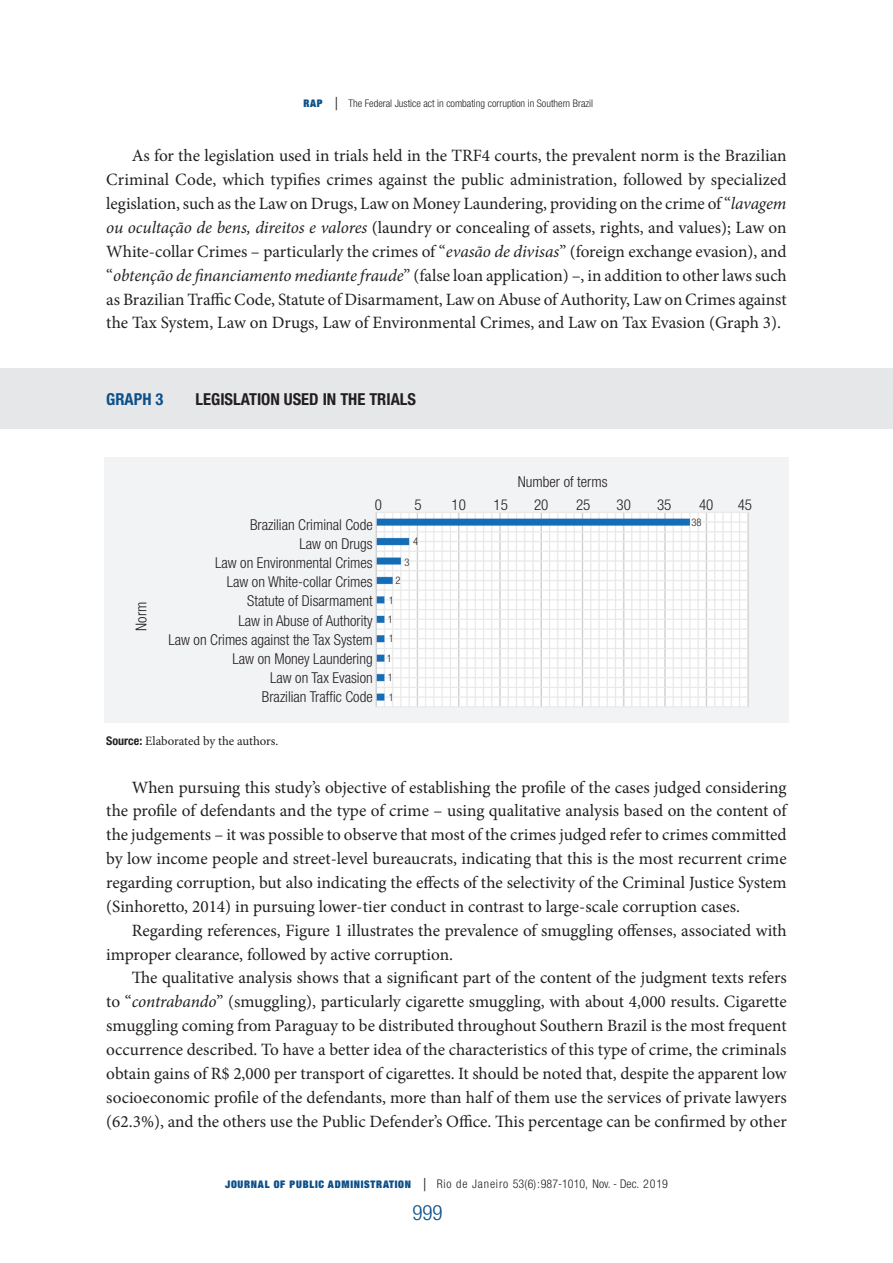
<style>
.page{position:relative;width:893px;height:1263px;background:#fff}
.page>*{position:absolute;margin:0;border:0;box-sizing:border-box;transform-origin:0 0}
.t1{font:300 condensed 21px "Helvetica Neue LT Std";color:#0c4f89}
.t2{font:17.25px/23.9px "Minion Pro";color:#231f20;text-align:justify}
.t3{font:700 condensed 16.5px "Helvetica Neue LT Std";color:#231f20}
.t4{font:700 condensed 16.5px "Helvetica Neue LT Std";color:#0c4f89}
.t5{font:300 condensed 15px/19.2px "Helvetica Neue LT Std";color:#231f20;text-align:right}
.t6{font:12.75px "Minion Pro";letter-spacing:-.005em;color:#231f20}
.t7{font:300 condensed 12px "Helvetica Neue LT Std";letter-spacing:.035em;color:#231f20}
.t8{font:300 condensed 10.5px/19.6px "Helvetica Neue LT Std";color:#231f20;text-align:justify}
.s1{font-family:"Helvetica Neue";font-weight:900;font-stretch:expanded;color:#0c4f89}
.s2{font-size:18px}
.s3{font-style:italic}
.s4{font-family:"Helvetica Neue LT Std";font-weight:700;font-stretch:condensed;font-size:12px}
.s5{font-family:"Helvetica Neue";font-weight:900;font-stretch:expanded;font-size:10.5px;color:#0c4f89}
</style>
<div class="page">
<div style="left:0;top:368px;width:893px;height:61px;background:#e6e7e9"></div>
<img style="left:105px;top:457px;width:683px;height:266px">
<p class="t8" style="left:303px;top:94px;width:291px"><span class="s1">RAP</span> <span class="s2">|</span> The Federal Justice act in combating corruption in Southern Brazil</p>
<p class="t2" style="left:106px;top:144px;width:682px;text-indent:26px">As for the legislation used in trials held in the TRF4 courts, the prevalent norm is the Brazilian Criminal Code, which typifies crimes against the public administration, followed by specialized legislation, such as the Law on Drugs, Law on Money Laundering, providing on the crime of “<span class="s3">lavagem ou ocultação de bens, direitos e valores</span> (laundry or concealing of assets, rights, and values); Law on White-collar Crimes – particularly the crimes of “<span class="s3">evasão de divisas</span>” (foreign exchange evasion), and “<span class="s3">obtenção de financiamento mediante fraude</span>” (false loan application) –, in addition to other laws such as Brazilian Traffic Code, Statute of Disarmament, Law on Abuse of Authority, Law on Crimes against the Tax System, Law on Drugs, Law of Environmental Crimes, and Law on Tax Evasion (Graph 3).</p>
<p class="t4" style="left:106px;top:389px;width:59px">GRAPH 3</p>
<p class="t3" style="left:196px;top:389px;width:222px">LEGISLATION USED IN THE TRIALS</p>
<p class="t5" style="left:518px;top:472px;width:91px">Number of terms</p>
<p class="t5" style="left:132px;top:631px;width:30px;rotate:-90deg">Norm</p>
<p class="t5" style="left:375px;top:495px;width:9px">0</p>
<p class="t5" style="left:415px;top:495px;width:9px">5</p>
<p class="t5" style="left:451px;top:495px;width:16px">10</p>
<p class="t5" style="left:493px;top:495px;width:16px">15</p>
<p class="t5" style="left:534px;top:495px;width:16px">20</p>
<p class="t5" style="left:576px;top:495px;width:16px">25</p>
<p class="t5" style="left:616px;top:495px;width:16px">30</p>
<p class="t5" style="left:657px;top:495px;width:16px">35</p>
<p class="t5" style="left:699px;top:495px;width:16px">40</p>
<p class="t5" style="left:738px;top:495px;width:16px">45</p>
<p class="t5" style="left:168px;top:514px;width:206px">Brazilian Criminal Code<br>Law on Drugs<br>Law on Environmental Crimes<br>Law on White-collar Crimes<br>Statute of Disarmament<br>Law in Abuse of Authority<br>Law on Crimes against the Tax System<br>Law on Money Laundering<br>Law on Tax Evasion<br>Brazilian Traffic Code</p>
<p class="t8" style="left:691px;top:513px;width:12px">38</p>
<p class="t8" style="left:413px;top:531px;width:7px">4</p>
<p class="t8" style="left:404px;top:552px;width:7px">3</p>
<p class="t8" style="left:396px;top:570px;width:7px">2</p>
<p class="t8" style="left:387px;top:590px;width:9px">1<br>1<br>1<br>1</p>
<p class="t8" style="left:388px;top:667px;width:8px">1<br>1</p>
<p class="t6" style="left:106px;top:732px;width:174px"><span class="s4">Source:</span> Elaborated by the authors.</p>
<p class="t2" style="left:106px;top:775px;width:682px;text-indent:26px">When pursuing this study’s objective of establishing the profile of the cases judged considering the profile of defendants and the type of crime – using qualitative analysis based on the content of the judgements – it was possible to observe that most of the crimes judged refer to crimes committed by low income people and street-level bureaucrats, indicating that this is the most recurrent crime regarding corruption, but also indicating the effects of the selectivity of the Criminal Justice System (Sinhoretto, 2014) in pursuing lower-tier conduct in contrast to large-scale corruption cases.</p>
<p class="t2" style="left:106px;top:918px;width:682px;text-indent:26px">Regarding references, Figure 1 illustrates the prevalence of smuggling offenses, associated with improper clearance, followed by active corruption.</p>
<p class="t2" style="left:106px;top:966px;width:682px;text-indent:26px">The qualitative analysis shows that a significant part of the content of the judgment texts refers to “<span class="s3">contrabando</span>” (smuggling), particularly cigarette smuggling, with about 4,000 results. Cigarette smuggling coming from Paraguay to be distributed throughout Southern Brazil is the most frequent occurrence described. To have a better idea of the characteristics of this type of crime, the criminals obtain gains of R$ 2,000 per transport of cigarettes. It should be noted that, despite the apparent low socioeconomic profile of the defendants, more than half of them use the services of private lawyers (62.3%), and the others use the Public Defender’s Office. This percentage can be confirmed by other</p>
<p class="t7" style="left:225px;top:1176px;width:444px"><span class="s5">JOURNAL OF PUBLIC ADMINISTRATION</span> <span class="s2">|</span> Rio de Janeiro 53(6):987-1010, Nov. - Dec. 2019</p>
<p class="t1" style="left:412px;top:1200px;width:32px">999</p>
</div>
